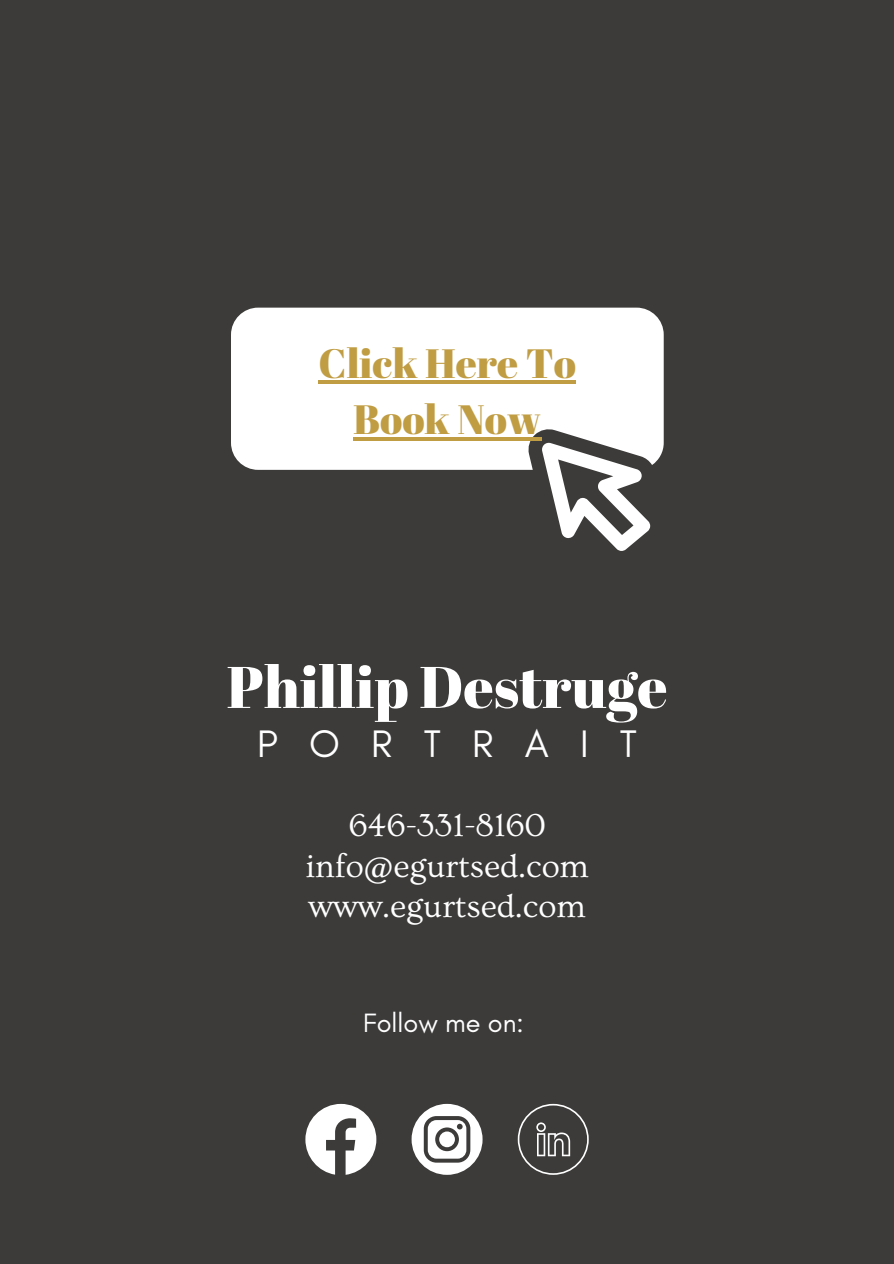
<style>
.page{position:relative;width:894px;height:1264px;background:#fff}
.page>*{position:absolute;margin:0;border:0;box-sizing:border-box;transform-origin:0 0}
.t1{font:58.5px "Abril Fatface";color:#fff}
.t2{font:40.95px/56.1px "Abril Fatface";color:#c09d43;text-align:center}
.t3{font:39px "Glacial Indifference";letter-spacing:.8em;color:#fff}
.t4{font:33.45px/40.3px "Ovo";color:#fff;text-align:center}
.t5{font:27px "Glacial Indifference";color:#fff}
</style>
<div class="page">
<div style="left:0;top:0;width:893px;height:1263px;background:#3d3b3a"></div>
<svg style="left:546px;top:470px;width:104px;height:81px"></svg>
<div style="left:231px;top:307px;width:432px;height:163px;background:#fff"></div>
<svg style="left:411px;top:1103px;width:71px;height:71px"></svg>
<svg style="left:305px;top:1103px;width:71px;height:71px"></svg>
<svg style="left:517px;top:1103px;width:71px;height:71px"></svg>
<hr style="left:318px;top:380px;width:257px;height:4px;background:#c09d43">
<hr style="left:353px;top:437px;width:188px;height:3px;background:#c09d43">
<p class="t2" style="left:318px;top:334px;width:259px">Click Here To<br>Book Now</p>
<h1 class="t1" style="left:227px;top:646px;width:442px">Phillip Destruge</h1>
<p class="t3" style="left:257px;top:719px;width:381px">PORTRAIT</p>
<p class="t4" style="left:305px;top:806px;width:285px">646-331-8160 info@egurtsed.com www.egurtsed.com</p>
<p class="t5" style="left:363px;top:1006px;width:162px">Follow me on:</p>
</div>
